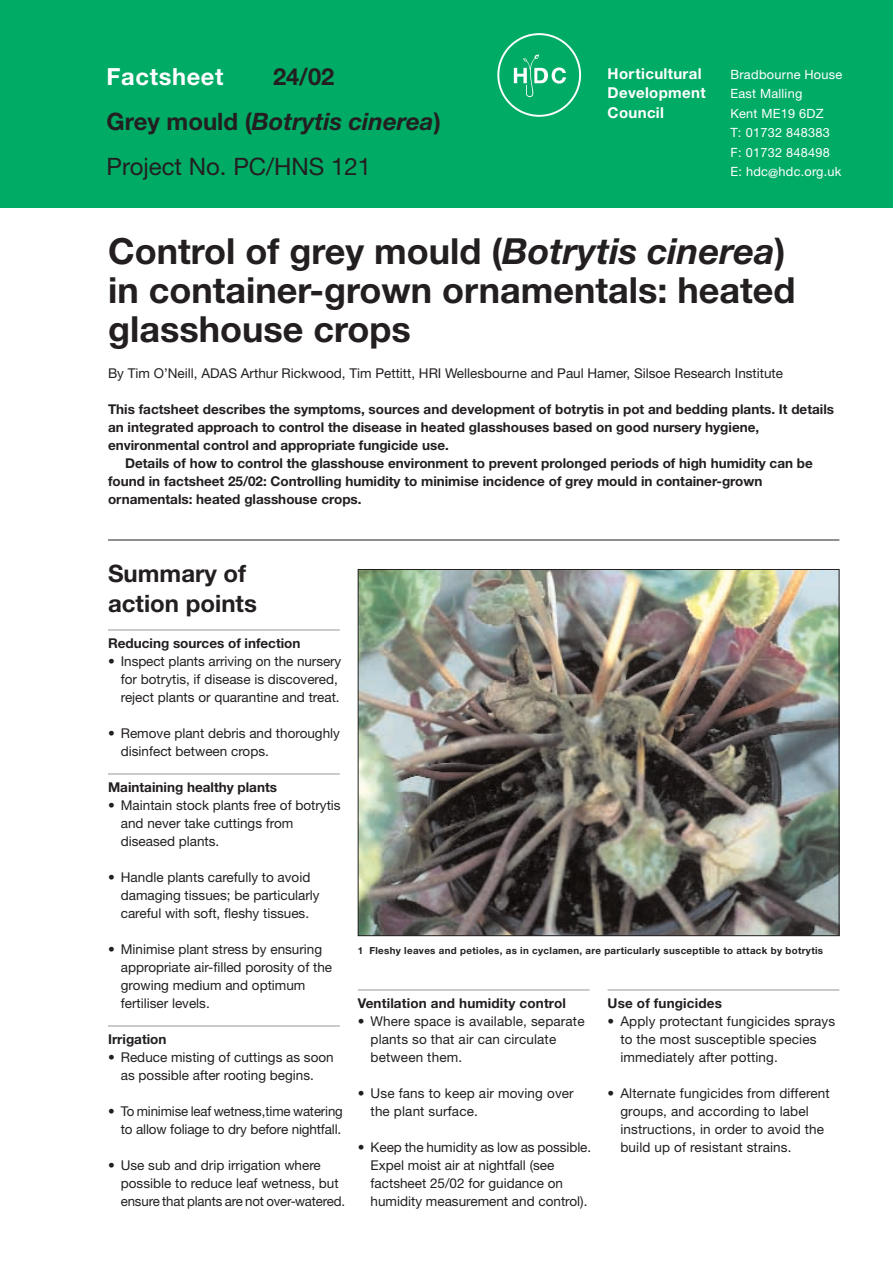
<style>
.page{position:relative;width:893px;height:1263px;background:#fff}
.page>*{position:absolute;margin:0;border:0;box-sizing:border-box;transform-origin:0 0}
.t1{font:700 36px/39px "Helvetica Neue";color:#231f20}
.t2{font:24px/45px "Helvetica Neue";color:#231f20}
.t3{font:700 24px/30px "Helvetica Neue";color:#231f20}
.t4{font:700 23.7px "Helvetica Neue";letter-spacing:.03em;color:#fff}
.t5{font:700 23.7px "Helvetica Neue";color:#231f20}
.t6{font:700 15px/19.5px "Helvetica Neue";letter-spacing:.02em;color:#fff}
.t7{font:13.5px/18px "Helvetica Neue";color:#231f20}
.t8{font:700 13.5px "Helvetica Neue";color:#231f20}
.t9{font:12.75px/19.5px "Helvetica Neue";letter-spacing:.015em;color:#fff}
.t10{font:700 9.75px "Helvetica Neue";letter-spacing:.035em;color:#231f20}
.s1{font-weight:700}
.s2{font-weight:700;font-style:italic}
.s3{font-style:italic}
</style>
<div class="page">
<img style="left:360px;top:571px;width:477px;height:363px">
<hr style="left:108px;top:540px;width:731px;height:1px;background:#231f20">
<div style="left:0;top:0;width:892px;height:208px;background:#00ab66"></div>
<div style="left:497px;top:33px;width:84px;height:84px;border:2px solid #fff;border-radius:50%"></div>
<svg style="left:514px;top:54px;width:52px;height:43px"></svg>
<hr style="left:108px;top:630px;width:232px;height:1px;background:#939598">
<hr style="left:108px;top:774px;width:232px;height:1px;background:#939598">
<hr style="left:108px;top:1026px;width:232px;height:1px;background:#939598">
<hr style="left:358px;top:990px;width:231px;height:1px;background:#939598">
<hr style="left:607px;top:990px;width:232px;height:1px;background:#939598">
<h3 class="t4" style="left:107px;top:68px;width:118px">Factsheet</h3>
<h3 class="t5" style="left:273px;top:68px;width:63px">24/02</h3>
<h2 class="t2" style="left:107px;top:101px;width:336px"><span class="s1">Grey mould (</span><span class="s2">Botrytis cinerea</span><span class="s1">)<br></span>Project No. PC/HNS 121</h2>
<p class="t6" style="left:607px;top:65px;width:100px">Horticultural<br>Development<br>Council</p>
<p class="t9" style="left:730px;top:66px;width:113px">Bradbourne House<br>East Malling<br>Kent ME19 6DZ<br>T: 01732 848383<br>F: 01732 848498<br>E: hdc@hdc.org.uk</p>
<h1 class="t1" style="left:108px;top:235px;width:689px">Control of grey mould (<span class="s3">Botrytis cinerea</span>) in container-grown ornamentals: heated glasshouse crops</h1>
<p class="t7" style="left:108px;top:366px;width:676px">By Tim O’Neill, ADAS Arthur Rickwood, Tim Pettitt, HRI Wellesbourne and Paul Hamer, Silsoe Research Institute</p>
<p class="t8" style="left:108px;top:404px;width:727px">This factsheet describes the symptoms, sources and development of botrytis in pot and bedding plants. It details</p>
<p class="t8" style="left:108px;top:422px;width:652px">an integrated approach to control the disease in heated glasshouses based on good nursery hygiene,</p>
<p class="t8" style="left:108px;top:440px;width:342px">environmental control and appropriate fungicide use.</p>
<p class="t8" style="left:125px;top:458px;width:689px">Details of how to control the glasshouse environment to prevent prolonged periods of high humidity can be</p>
<p class="t8" style="left:108px;top:476px;width:656px">found in factsheet 25/02: Controlling humidity to minimise incidence of grey mould in container-grown</p>
<p class="t8" style="left:108px;top:494px;width:255px">ornamentals: heated glasshouse crops.</p>
<h2 class="t3" style="left:108px;top:561px;width:150px">Summary of action points</h2>
<p class="t8" style="left:108px;top:638px;width:194px">Reducing sources of infection</p>
<p class="t7" style="left:121px;top:654px;width:222px;text-indent:-13px">• Inspect plants arriving on the nursery for botrytis, if disease is discovered, reject plants or quarantine and treat.</p>
<p class="t7" style="left:121px;top:726px;width:221px;text-indent:-13px">• Remove plant debris and thoroughly disinfect between crops.</p>
<p class="t8" style="left:108px;top:782px;width:170px">Maintaining healthy plants</p>
<p class="t7" style="left:121px;top:798px;width:221px;text-indent:-13px">• Maintain stock plants free of botrytis and never take cuttings from diseased plants.</p>
<p class="t7" style="left:121px;top:870px;width:200px;text-indent:-13px">• Handle plants carefully to avoid damaging tissues; be particularly careful with soft, fleshy tissues.</p>
<p class="t7" style="left:121px;top:942px;width:213px;text-indent:-13px">• Minimise plant stress by ensuring appropriate air-filled porosity of the growing medium and optimum fertiliser levels.</p>
<p class="t8" style="left:108px;top:1034px;width:60px">Irrigation</p>
<p class="t7" style="left:108px;top:1050px;width:227px;text-align:center">• Reduce misting of cuttings as soon as possible after rooting begins.</p>
<p class="t7" style="left:108px;top:1104px;width:236px;text-align:right">• To minimise leaf wetness,time watering to allow foliage to dry before nightfall.</p>
<p class="t7" style="left:121px;top:1158px;width:226px;text-indent:-13px">• Use sub and drip irrigation where possible to reduce leaf wetness, but ensure that plants are not over-watered.</p>
<p class="t10" style="left:358px;top:947px;width:467px">1 Fleshy leaves and petioles, as in cyclamen, are particularly susceptible to attack by botrytis</p>
<p class="t8" style="left:358px;top:998px;width:210px">Ventilation and humidity control</p>
<p class="t7" style="left:370px;top:1014px;width:215px;text-indent:-13px">• Where space is available, separate plants so that air can circulate between them.</p>
<p class="t7" style="left:370px;top:1086px;width:205px;text-indent:-13px">• Use fans to keep air moving over the plant surface.</p>
<p class="t7" style="left:370px;top:1140px;width:222px;text-indent:-13px">• Keep the humidity as low as possible.<br>Expel moist air at nightfall (see factsheet 25/02 for guidance on humidity measurement and control).</p>
<p class="t8" style="left:607px;top:998px;width:116px">Use of fungicides</p>
<p class="t7" style="left:620px;top:1014px;width:216px;text-indent:-13px">• Apply protectant fungicides sprays to the most susceptible species immediately after potting.</p>
<p class="t7" style="left:620px;top:1086px;width:211px;text-indent:-13px">• Alternate fungicides from different groups, and according to label instructions, in order to avoid the build up of resistant strains.</p>
</div>
